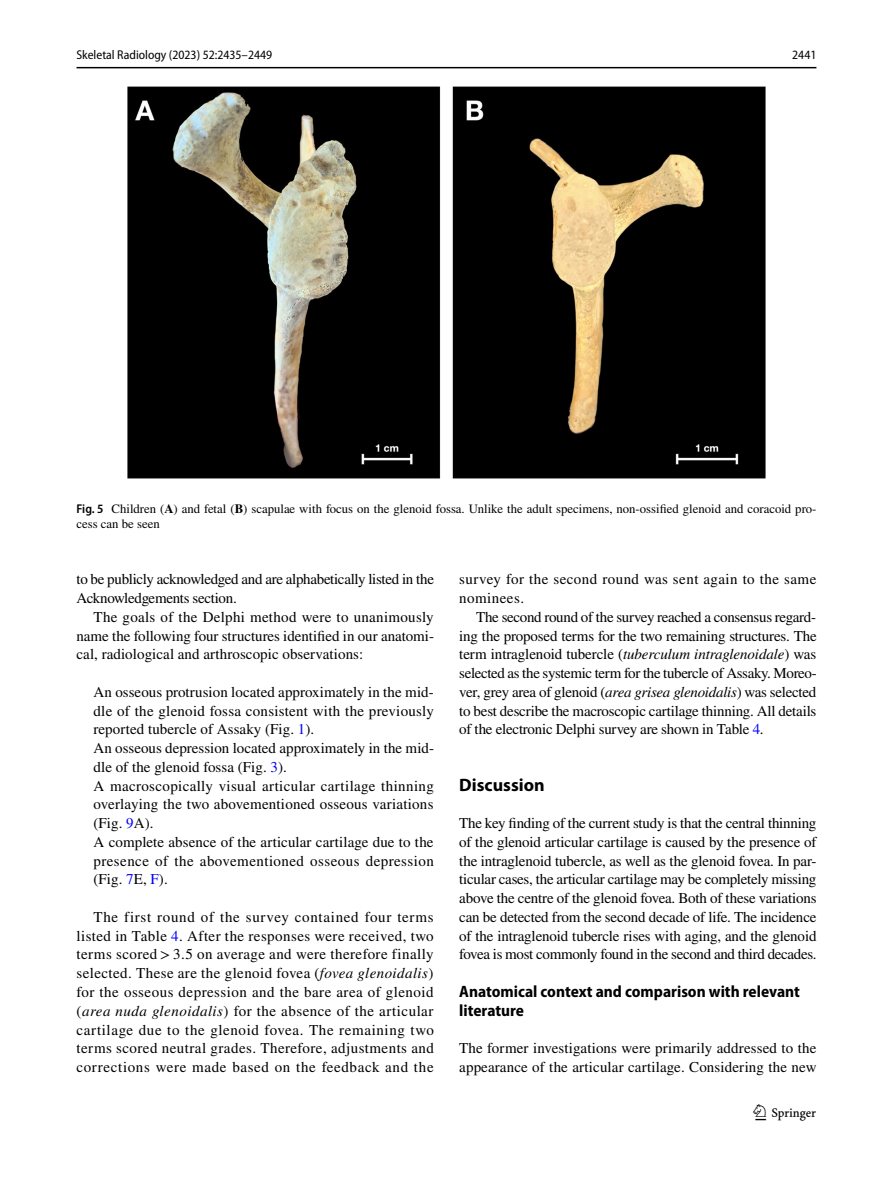
<style>
.page{position:relative;width:893px;height:1187px;background:#fff}
.page>*{position:absolute;margin:0;border:0;box-sizing:border-box;transform-origin:0 0}
.t1{font:22.5px "Springnew Regular 3";color:#000}
.t2{font:700 18px "Myriad Pro";color:#000}
.t3{font:700 semi-condensed 16.5px/18.8px "Myriad Pro";color:#000}
.t4{font:15px/18.8px "STIX";letter-spacing:.005em;color:#000;text-align:justify}
.t5{font:15px/18.8px "STIX";letter-spacing:-.02em;color:#000}
.t6{font:15px/18.8px "STIX";letter-spacing:.03em;color:#000}
.t7{font:12.75px/15px "STIX";color:#000}
.t8{font:semi-condensed 12.75px "Myriad Pro";color:#000}
.s1{font-family:"Myriad Pro";font-weight:600;font-stretch:semi-condensed}
.s2{font-weight:700}
.s3{color:#00f}
.s4{font-style:italic}
</style>
<div class="page">
<hr style="left:77px;top:67px;width:739px;height:1px;background:#000">
<img style="left:128px;top:87px;width:637px;height:391px">
<p class="t8" style="left:77px;top:48px;width:197px">Skeletal Radiology (2023) 52:2435–2449</p>
<p class="t8" style="left:792px;top:48px;width:26px">2441</p>
<p class="t7" style="left:77px;top:502px;width:741px"><span class="s1">Fig. 5</span> Children (<span class="s2">A</span>) and fetal (<span class="s2">B</span>) scapulae with focus on the glenoid fossa. Unlike the adult specimens, non-ossified glenoid and coracoid pro&shy;cess can be seen</p>
<p class="t5" style="left:77px;top:571px;width:359px">to be publicly acknowledged and are alphabetically listed in the<br>Acknowledgements section.</p>
<p class="t4" style="left:77px;top:608px;width:359px;text-indent:17px">The goals of the Delphi method were to unanimously name the following four structures identified in our anatomi&shy;cal, radiological and arthroscopic observations:</p>
<p class="t4" style="left:94px;top:683px;width:342px;text-align:left">An osseous protrusion located approximately in the mid&shy;dle of the glenoid fossa consistent with the previously reported tubercle of Assaky (Fig. <span class="s3">1</span>).<br>An osseous depression located approximately in the mid&shy;dle of the glenoid fossa (Fig. <span class="s3">3</span>).<br>A macroscopically visual articular cartilage thinning overlaying the two abovementioned osseous variations (Fig. <span class="s3">9</span>A).<br>A complete absence of the articular cartilage due to the presence of the abovementioned osseous depression (Fig. <span class="s3">7</span>E, <span class="s3">F</span>).</p>
<p class="t4" style="left:77px;top:908px;width:359px;text-indent:17px">The first round of the survey contained four terms listed in Table <span class="s3">4</span>. After the responses were received, two terms scored &gt; 3.5 on average and were therefore finally selected. These are the glenoid fovea (<span class="s4">fovea glenoidalis</span>) for the osseous depression and the bare area of glenoid (<span class="s4">area nuda glenoidalis</span>) for the absence of the articular cartilage due to the glenoid fovea. The remaining two terms scored neutral grades. Therefore, adjustments and corrections were made based on the feedback and the</p>
<p class="t6" style="left:459px;top:571px;width:359px">survey for the second round was sent again to the same nominees.</p>
<p class="t4" style="left:459px;top:608px;width:359px;text-indent:17px">The second round of the survey reached a consensus regard&shy;ing the proposed terms for the two remaining structures. The term intraglenoid tubercle (<span class="s4">tuberculum intraglenoidale</span>) was selected as the systemic term for the tubercle of Assaky. Moreo&shy;ver, grey area of glenoid (<span class="s4">area grisea glenoidalis</span>) was selected to best describe the macroscopic cartilage thinning. All details of the electronic Delphi survey are shown in Table <span class="s3">4</span>.</p>
<p class="t2" style="left:459px;top:772px;width:87px">Discussion</p>
<p class="t4" style="left:459px;top:814px;width:359px">The key finding of the current study is that the central thinning of the glenoid articular cartilage is caused by the presence of the intraglenoid tubercle, as well as the glenoid fovea. In par&shy;ticular cases, the articular cartilage may be completely missing above the centre of the glenoid fovea. Both of these variations can be detected from the second decade of life. The incidence of the intraglenoid tubercle rises with aging, and the glenoid fovea is most commonly found in the second and third decades.</p>
<p class="t3" style="left:459px;top:982px;width:342px">Anatomical context and comparison with relevant literature</p>
<p class="t4" style="left:459px;top:1039px;width:359px">The former investigations were primarily addressed to the appearance of the articular cartilage. Considering the new</p>
<h1 class="t1" style="left:755px;top:1104px;width:62px">1 3</h1>
</div>
